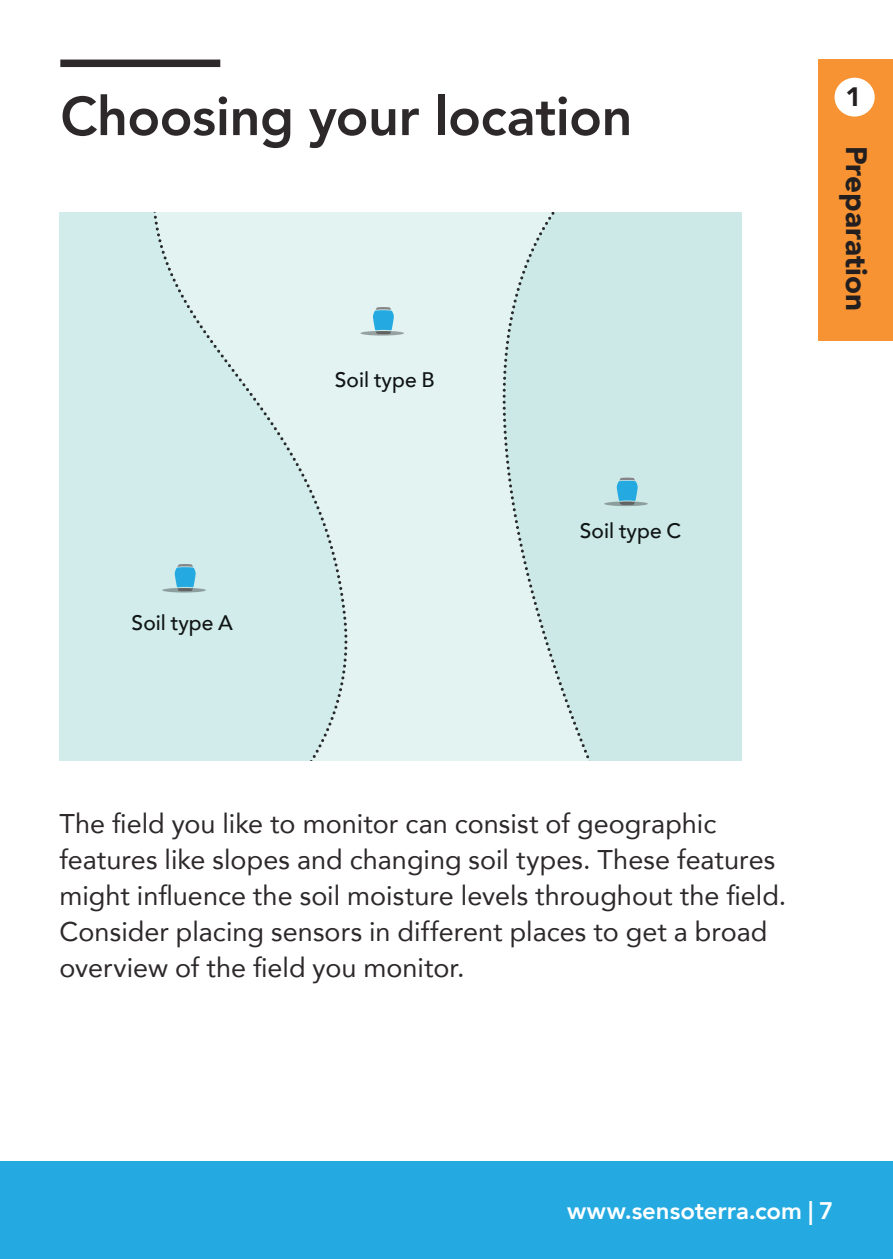
<style>
.page{position:relative;width:893px;height:1259px;background:#fff}
.page>*{position:absolute;margin:0;border:0;box-sizing:border-box;transform-origin:0 0}
.t1{font:800 54px "Avenir";letter-spacing:-.01em;color:#2d292a}
.t2{font:900 29.4px "Avenir";color:#231f20}
.t3{font:27px/36px "Avenir";color:#2d292a}
.t4{font:900 26.7px "Avenir";color:#231f20}
.t5{font:800 24px "Avenir";letter-spacing:-.005em;color:#fff}
.t6{font:500 21px "Avenir";color:#101414}
</style>
<div class="page">
<div style="left:818px;top:60px;width:75px;height:281px;background:#f79332"></div>
<div style="left:834px;top:78px;width:41px;height:39px;background:#fff;border-radius:50%"></div>
<div style="left:60px;top:60px;width:160px;height:7px;background:#2d292a"></div>
<div style="left:60px;top:213px;width:84px;height:548px;background:#d1eceb"></div>
<svg style="left:347px;top:213px;width:395px;height:548px;background:#daefee"></svg>
<svg style="left:144px;top:213px;width:203px;height:548px;background:#d5edec"></svg>
<svg style="left:503px;top:213px;width:167px;height:548px;background:#cde8e7"></svg>
<svg style="left:360px;top:307px;width:44px;height:28px"></svg>
<svg style="left:162px;top:564px;width:44px;height:28px"></svg>
<svg style="left:604px;top:477px;width:44px;height:29px"></svg>
<div style="left:0;top:1161px;width:893px;height:98px;background:#24aae1"></div>
<h1 class="t1" style="left:60px;top:74px;width:574px">Choosing your location</h1>
<p class="t6" style="left:132px;top:605px;width:103px">Soil type A</p>
<p class="t6" style="left:335px;top:361px;width:101px">Soil type B</p>
<p class="t6" style="left:580px;top:513px;width:103px">Soil type C</p>
<p class="t4" style="left:846px;top:74px;width:17px">1</p>
<p class="t2" style="left:882px;top:146px;width:167px;rotate:90deg">Preparation</p>
<p class="t3" style="left:60px;top:804px;width:728px">The field you like to monitor can consist of geographic features like slopes and changing soil types. These features might influence the soil moisture levels throughout the field.<br>Consider placing sensors in different places to get a broad overview of the field you monitor.</p>
<p class="t5" style="left:567px;top:1192px;width:268px">www.sensoterra.com | 7</p>
</div>
